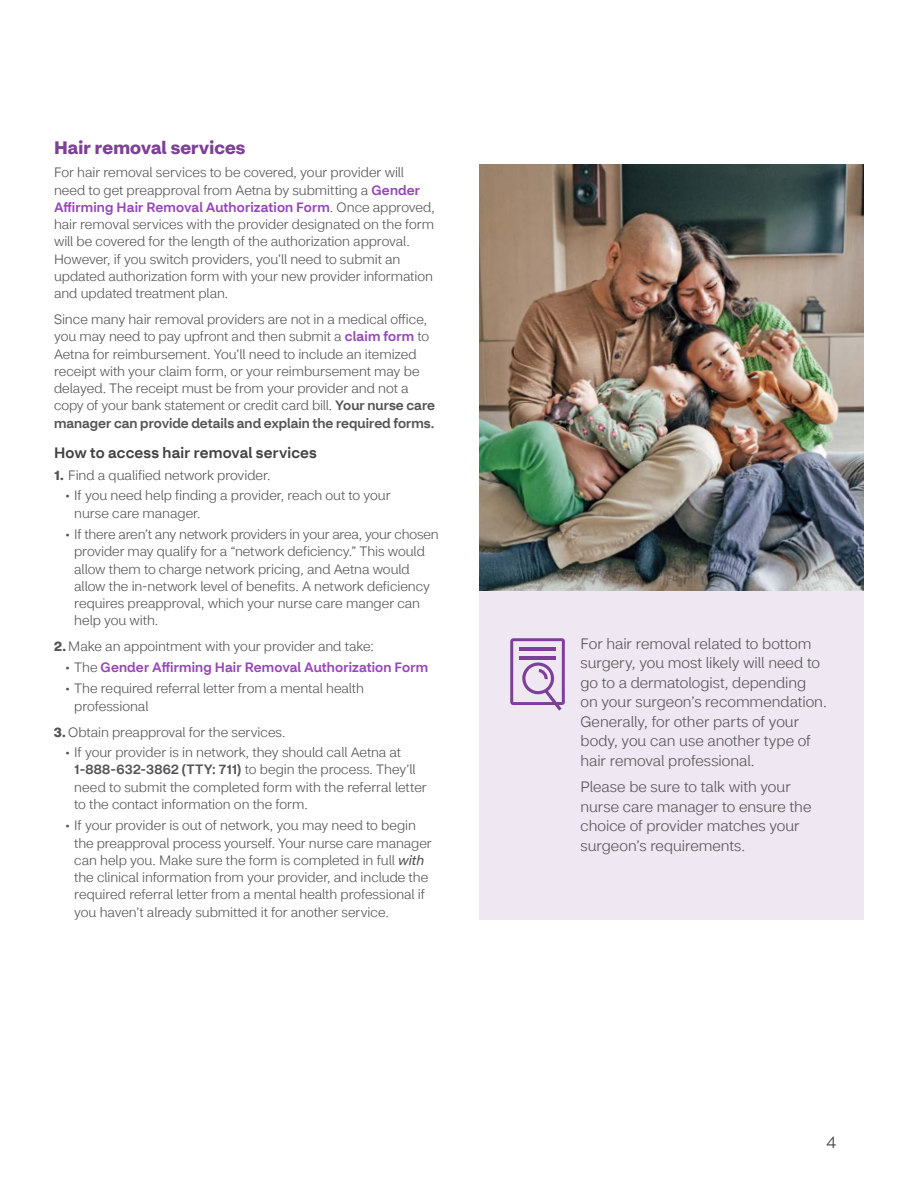
<style>
.page{position:relative;width:918px;height:1188px;background:#fff}
.page>*{position:absolute;margin:0;border:0;box-sizing:border-box;transform-origin:0 0}
.t1{font:700 18px "CVS Health Sans";color:#7d3f98}
.t2{font:300 16.5px "CVS Health Sans";color:#414141}
.t3{font:300 15px/19.5px "CVS Health Sans";color:#545454}
.t4{font:500 15px "CVS Health Sans";letter-spacing:.015em;color:#414141}
.t5{font:300 13.5px/17.2px "CVS Health Sans";letter-spacing:-.005em;color:#545355}
.t6{font:500 13.5px "CVS Health Sans";color:#9546b7}
.s1{font-weight:500;color:#9546b7}
.s2{font-weight:500}
.s3{font-weight:700}
.s4{font-weight:300;color:#545355}
.s5{font-weight:400;font-style:italic}
</style>
<div class="page">
<div style="left:479px;top:591px;width:385px;height:328px;background:#efe8f3"></div>
<img style="left:479px;top:164px;width:385px;height:427px">
<svg style="left:510px;top:638px;width:55px;height:73px"></svg>
<h3 class="t1" style="left:54px;top:136px;width:193px">Hair removal services</h3>
<p class="t5" style="left:54px;top:164px;width:382px">For hair removal services to be covered, your provider will need to get preapproval from Aetna by submitting a <span class="s1">Gender Affirming Hair Removal Authorization Form</span>. Once approved, hair removal services with the provider designated on the form will be covered for the length of the authorization approval.<br>However, if you switch providers, you’ll need to submit an updated authorization form with your new provider information and updated treatment plan.</p>
<p class="t5" style="left:54px;top:311px;width:383px">Since many hair removal providers are not in a medical office, you may need to pay upfront and then submit a <span class="s1">claim form</span> to Aetna for reimbursement. You’ll need to include an itemized receipt with your claim form, or your reimbursement may be delayed. The receipt must be from your provider and not a copy of your bank statement or credit card bill. <span class="s2">Your nurse care manager can provide details and explain the required forms.</span></p>
<h4 class="t4" style="left:54px;top:444px;width:264px">How to access hair removal services</h4>
<p class="t5" style="left:54px;top:467px;width:218px"><span class="s3">1.</span> Find a qualified network provider.</p>
<p class="t5" style="left:74px;top:487px;width:318px;text-indent:-9px">• If you need help finding a provider, reach out to your nurse care manager.</p>
<p class="t5" style="left:74px;top:526px;width:366px;text-indent:-9px">• If there aren’t any network providers in your area, your chosen provider may qualify for a “network deficiency.” This would allow them to charge network pricing, and Aetna would allow the in-network level of benefits. A network deficiency requires preapproval, which your nurse care manger can help you with.</p>
<p class="t5" style="left:54px;top:638px;width:321px"><span class="s3">2.</span> Make an appointment with your provider and take:</p>
<p class="t6" style="left:65px;top:659px;width:364px"><span class="s4">• The</span> Gender Affirming Hair Removal Authorization Form</p>
<p class="t5" style="left:74px;top:680px;width:291px;text-indent:-9px">• The required referral letter from a mental health professional</p>
<p class="t5" style="left:54px;top:723px;width:233px"><span class="s3">3.</span> Obtain preapproval for the services.</p>
<p class="t5" style="left:74px;top:744px;width:354px;text-indent:-9px">• If your provider is in network, they should call Aetna at <span class="s2">1-888-632-3862 (TTY: 711)</span> to begin the process. They’ll need to submit the completed form with the referral letter to the contact information on the form.</p>
<p class="t5" style="left:74px;top:817px;width:359px;text-indent:-9px">• If your provider is out of network, you may need to begin the preapproval process yourself. Your nurse care manager can help you. Make sure the form is completed in full <span class="s5">with </span>the clinical information from your provider, and include the required referral letter from a mental health professional if you haven’t already submitted it for another service.</p>
<p class="t3" style="left:580px;top:634px;width:248px">For hair removal related to bottom surgery, you most likely will need to go to a dermatologist, depending on your surgeon’s recommendation.<br>Generally, for other parts of your body, you can use another type of hair removal professional.</p>
<p class="t3" style="left:580px;top:777px;width:232px">Please be sure to talk with your nurse care manager to ensure the choice of provider matches your surgeon’s requirements.</p>
<p class="t2" style="left:826px;top:1132px;width:11px">4</p>
</div>
